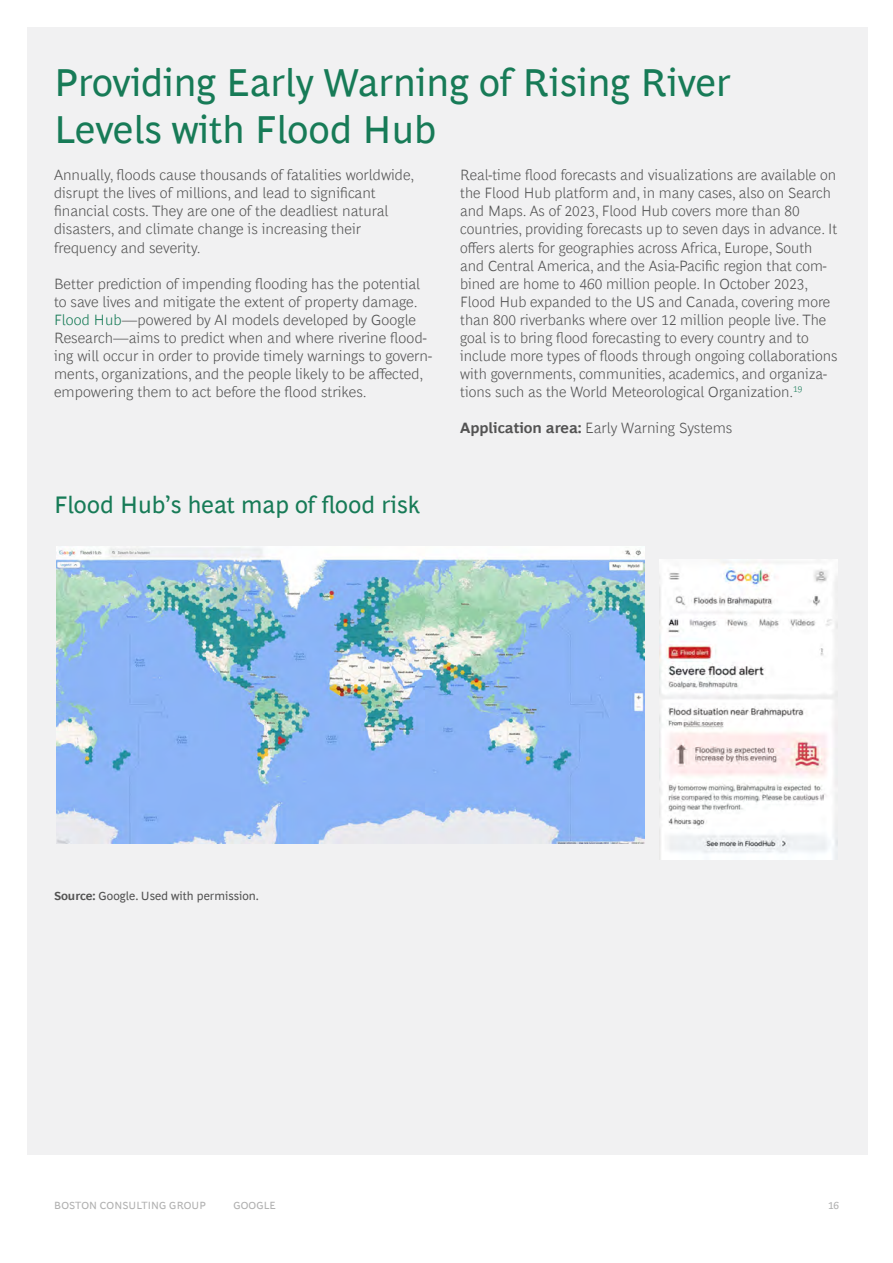
<style>
.page{position:relative;width:893px;height:1263px;background:#fff}
.page>*{position:absolute;margin:0;border:0;box-sizing:border-box;transform-origin:0 0}
.t1{font:39px/46.8px "Henderson BCG Sans";color:#177b57}
.t2{font:24px "Henderson BCG Sans";color:#177b57}
.t3{font:300 15px/18px "Henderson BCG Sans";color:#535353}
.t4{font:12px "Henderson BCG Sans";color:#535353}
.t5{font:10.5px "Henderson BCG Sans";letter-spacing:.01em;color:#b1b1b1}
.s1{color:#177b57}
.s2{font-weight:700}
</style>
<div class="page">
<div style="left:27px;top:28px;width:840px;height:1127px;background:#f1f1f2"></div>
<img style="left:57px;top:546px;width:587px;height:297px">
<img style="left:659px;top:560px;width:179px;height:299px">
<h1 class="t1" style="left:54px;top:56px;width:678px">Providing Early Warning of Rising River<br>Levels with Flood Hub</h1>
<p class="t3" style="left:54px;top:165px;width:362px">Annually, floods cause thousands of fatalities worldwide, disrupt the lives of millions, and lead to significant financial costs. They are one of the deadliest natural disasters, and climate change is increasing their frequency and severity.</p>
<p class="t3" style="left:54px;top:273px;width:379px">Better prediction of impending flooding has the potential to save lives and mitigate the extent of property damage.<br><span class="s1">Flood Hub</span>—powered by AI models developed by Google Research—aims to predict when and where riverine flood&shy;ing will occur in order to provide timely warnings to govern&shy;ments, organizations, and the people likely to be affected, empowering them to act before the flood strikes.</p>
<h2 class="t2" style="left:54px;top:487px;width:367px">Flood Hub’s heat map of flood risk</h2>
<p class="t3" style="left:460px;top:165px;width:379px">Real-time flood forecasts and visualizations are available on the Flood Hub platform and, in many cases, also on Search and Maps. As of 2023, Flood Hub covers more than 80 countries, providing forecasts up to seven days in advance. It offers alerts for geographies across Africa, Europe, South and Central America, and the Asia-Pacific region that com&shy;bined are home to 460 million people. In October 2023, Flood Hub expanded to the US and Canada, covering more than 800 riverbanks where over 12 million people live. The goal is to bring flood forecasting to every country and to include more types of floods through ongoing collaborations with governments, communities, academics, and organiza&shy;tions such as the World Meteorological Organization.<sup>19</sup></p>
<p class="t3" style="left:460px;top:417px;width:274px"><span class="s2">Application area:</span> Early Warning Systems</p>
<p class="t4" style="left:54px;top:887px;width:206px"><span class="s2">Source:</span> Google. Used with permission.</p>
<p class="t5" style="left:54px;top:1197px;width:153px">BOSTON CONSULTING GROUP</p>
<p class="t5" style="left:233px;top:1197px;width:44px">GOOGLE</p>
<p class="t5" style="left:828px;top:1197px;width:12px">16</p>
</div>
